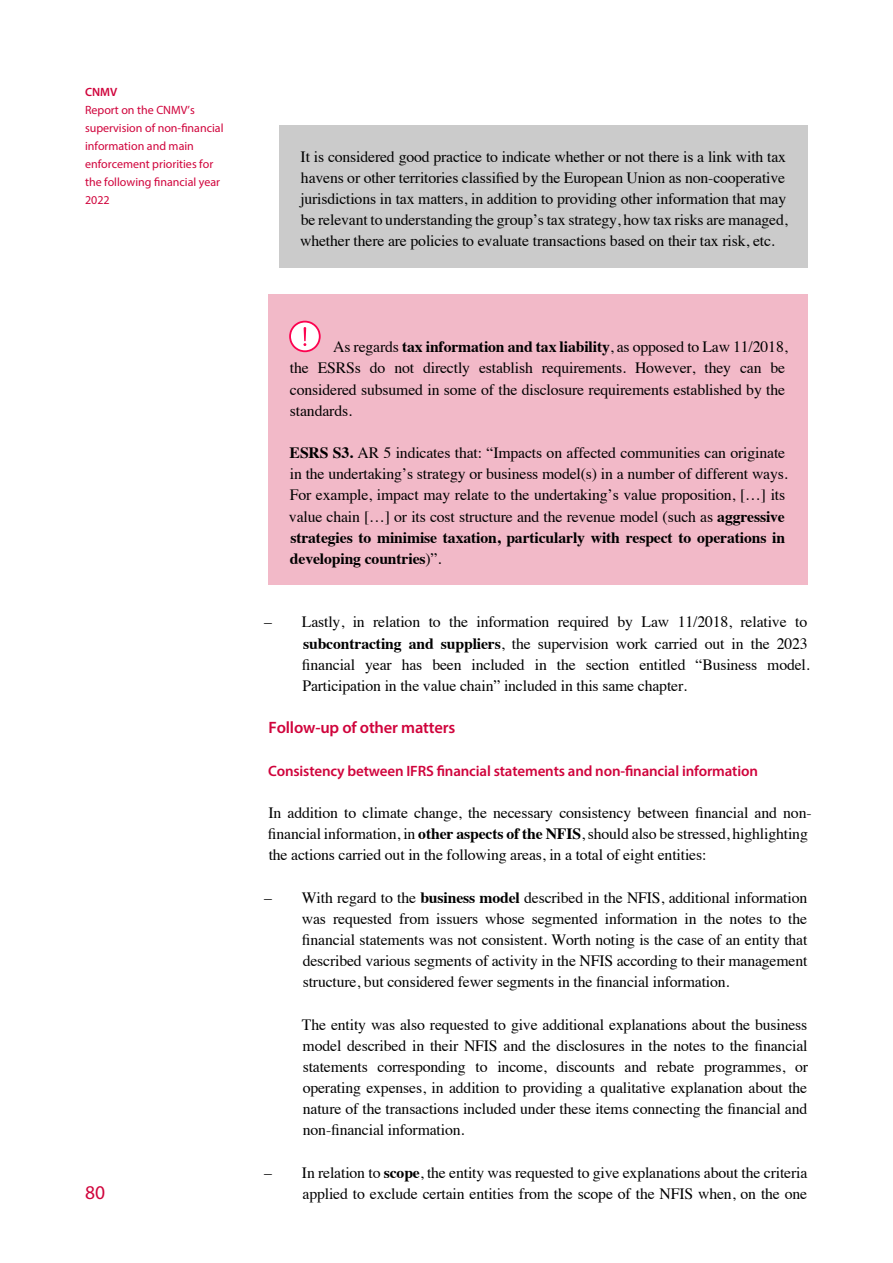
<style>
.page{position:relative;width:893px;height:1263px;background:#fff}
.page>*{position:absolute;margin:0;border:0;box-sizing:border-box;transform-origin:0 0}
.t1{font:19.5px "Myriad Pro";color:#d0043c}
.t2{font:600 16.5px "Myriad Pro";letter-spacing:-.01em;color:#d0043c}
.t3{font:15.75px/21.1px "Times";letter-spacing:-.01em;color:#000}
.t4{font:600 15px "Myriad Pro";letter-spacing:-.01em;color:#d0043c}
.t5{font:12px/18px "Myriad Pro";color:#d0043c}
.t6{font:600 12px "Myriad Pro";color:#d0043c}
.s1{font-weight:700}
</style>
<div class="page">
<div style="left:279px;top:125px;width:528px;height:143px;background:#cbcbcb"></div>
<div style="left:268px;top:295px;width:539px;height:290px;background:#f2b9c8"></div>
<svg style="left:289px;top:321px;width:32px;height:31px"></svg>
<p class="t6" style="left:85px;top:85px;width:34px">CNMV</p>
<p class="t5" style="left:85px;top:101px;width:140px">Report on the CNMV’s supervision of non-financial information and main enforcement priorities for the following financial year<br>2022</p>
<p class="t1" style="left:85px;top:1180px;width:22px">80</p>
<p class="t3" style="left:300px;top:144px;width:489px">It is considered good practice to indicate whether or not there is a link with tax havens or other territories classified by the European Union as non-cooperative jurisdictions in tax matters, in addition to providing other information that may be relevant to understanding the group’s tax strategy, how tax risks are managed, whether there are policies to evaluate transactions based on their tax risk, etc.</p>
<p class="t3" style="left:290px;top:335px;width:499px;text-indent:43px">As regards <span class="s1">tax information and tax liability</span>, as opposed to Law 11/2018, the ESRSs do not directly establish requirements. However, they can be considered subsumed in some of the disclosure requirements established by the standards.</p>
<p class="t3" style="left:289px;top:441px;width:500px"><span class="s1">ESRS S3.</span> AR 5 indicates that: “Impacts on affected communities can originate in the undertaking’s strategy or business model(s) in a number of different ways.<br>For example, impact may relate to the undertaking’s value proposition, […] its value chain […] or its cost structure and the revenue model (such as <span class="s1">aggressive strategies to minimise taxation, particularly with respect to operations in developing countries</span>)”.</p>
<p class="t3" style="left:302px;top:610px;width:509px;text-indent:-38px">– Lastly, in relation to the information required by Law 11/2018, relative to <span class="s1">subcontracting and suppliers</span>, the supervision work carried out in the 2023 financial year has been included in the section entitled “Business model.<br>Participation in the value chain” included in this same chapter.</p>
<p class="t2" style="left:268px;top:717px;width:188px">Follow-up of other matters</p>
<p class="t4" style="left:268px;top:761px;width:491px">Consistency between IFRS financial statements and non-financial information</p>
<p class="t3" style="left:268px;top:801px;width:545px">In addition to climate change, the necessary consistency between financial and non&shy;financial information, in <span class="s1">other aspects of the NFIS</span>, should also be stressed, highlighting the actions carried out in the following areas, in a total of eight entities:</p>
<p class="t3" style="left:302px;top:885px;width:507px;text-align:justify;text-indent:-38px">– With regard to the <span class="s1">business model</span> described in the NFIS, additional information was requested from issuers whose segmented information in the notes to the financial statements was not consistent. Worth noting is the case of an entity that described various segments of activity in the NFIS according to their management structure, but considered fewer segments in the financial information.</p>
<p class="t3" style="left:302px;top:1012px;width:508px;text-align:justify">The entity was also requested to give additional explanations about the business model described in their NFIS and the disclosures in the notes to the financial statements corresponding to income, discounts and rebate programmes, or operating expenses, in addition to providing a qualitative explanation about the nature of the transactions included under these items connecting the financial and non-financial information.</p>
<p class="t3" style="left:264px;top:1160px;width:545px;text-align:right">– In relation to <span class="s1">scope</span>, the entity was requested to give explanations about the criteria applied to exclude certain entities from the scope of the NFIS when, on the one</p>
</div>
